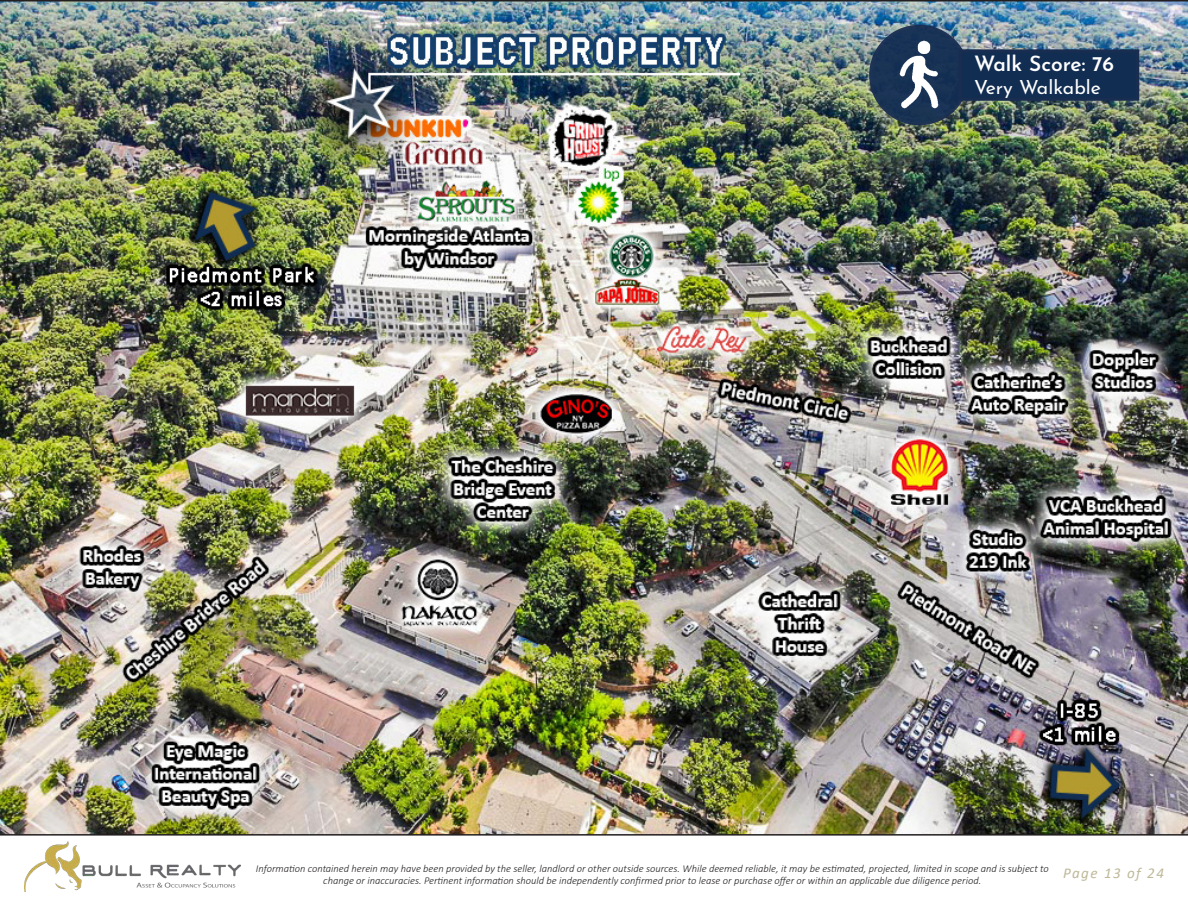
<style>
.page{position:relative;width:1188px;height:918px;background:#fff}
.page>*{position:absolute;margin:0;border:0;box-sizing:border-box;transform-origin:0 0}
.t1{font:600 21px "Josefin Sans";color:#fff}
.t2{font:19.5px "Josefin Sans";color:#fff}
.t3{font:italic 15px "Calibri";letter-spacing:.1em;color:#beb999}
.t4{font:italic 300 10.5px/12.6px "Calibri";color:#231f20;text-align:center}
</style>
<div class="page">
<img style="left:25px;top:841px;width:216px;height:51px">
<img style="left:0;top:0;width:1188px;height:836px">
<div style="left:871px;top:26px;width:97px;height:98px;background:#193354;border-radius:50%"></div>
<div style="left:869px;top:25px;width:101px;height:100px;border:3px solid #192d51;border-radius:50%"></div>
<img style="left:883px;top:39px;width:73px;height:72px">
<div style="left:958px;top:49px;width:181px;height:52px;background:#122d52;border:3px solid #192d51"></div>
<p class="t1" style="left:974px;top:45px;width:142px">Walk Score: 76</p>
<p class="t2" style="left:974px;top:71px;width:129px">Very Walkable</p>
<p class="t4" style="left:256px;top:862px;width:794px">Information contained herein may have been provided by the seller, landlord or other outside sources. While deemed reliable, it may be estimated, projected, limited in scope and is subject to change or inaccuracies. Pertinent information should be independently confirmed prior to lease or purchase offer or within an applicable due diligence period.</p>
<h3 class="t3" style="left:1063px;top:862px;width:102px">Page 13 of 24</h3>
</div>
